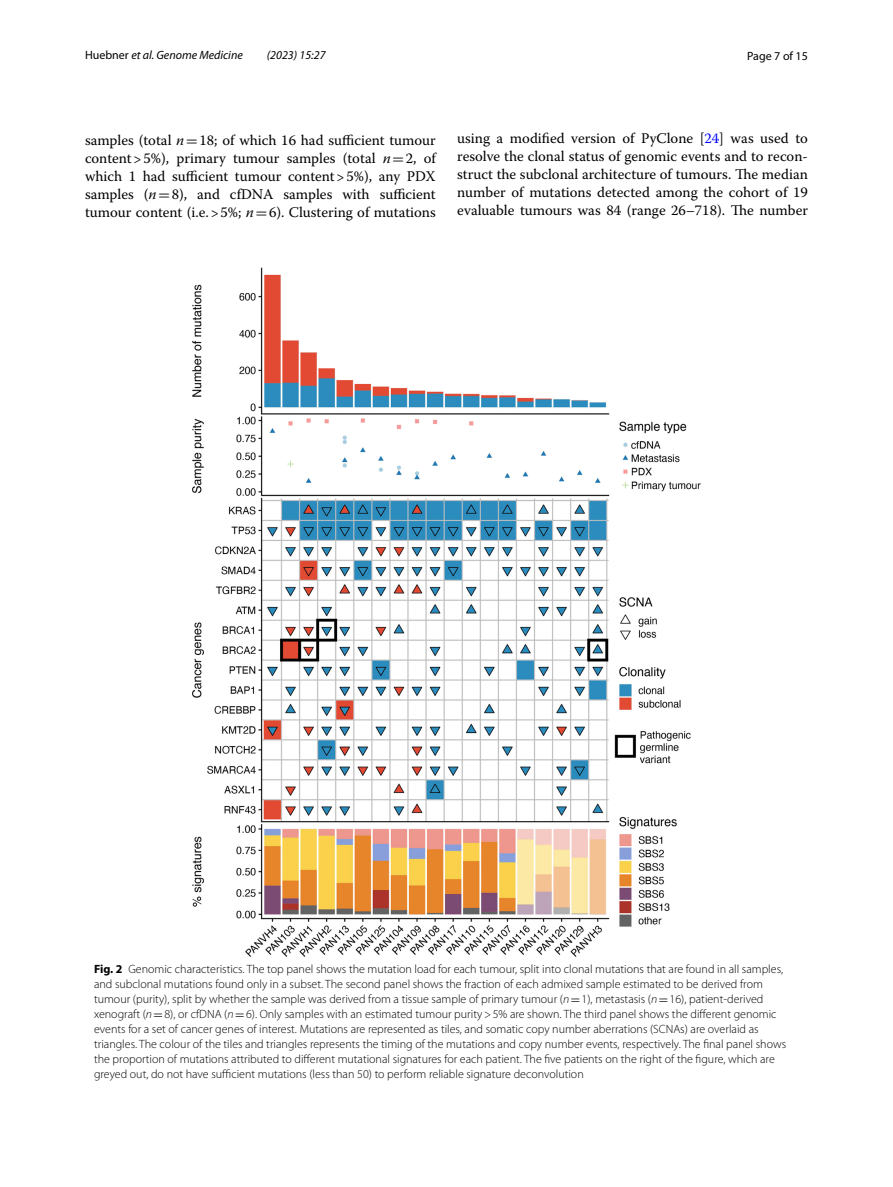
<style>
.page{position:relative;width:893px;height:1187px;background:#fff}
.page>*{position:absolute;margin:0;border:0;box-sizing:border-box;transform-origin:0 0}
.t1{font:14.7px/18px "Warnock Pro";color:#000;text-align:justify}
.t2{font:300 12px/15px "Myriad Pro";color:#000}
.t3{font:italic 12px "Myriad Pro";color:#000}
.t4{font:12px "Myriad Pro";color:#000}
.s1{font-style:normal}
.s2{font-style:italic}
.s3{font-family:"MTSY"}
.s4{color:#00f}
.s5{font-weight:700}
.s6{font-family:"MTSY";font-weight:400}
</style>
<div class="page">
<img style="left:192px;top:267px;width:509px;height:690px">
<p class="t3" style="left:85px;top:48px;width:159px"><span class="s1">Huebner</span> et al. Genome Medicine</p>
<p class="t3" style="left:267px;top:48px;width:60px">(2023) 15:27</p>
<p class="t4" style="left:747px;top:48px;width:62px">Page 7 of 15</p>
<p class="t1" style="left:85px;top:131px;width:352px">samples (total <span class="s2">n</span><span class="s3">=</span>18; of which 16 had sufficient tumour content&gt;5%), primary tumour samples (total <span class="s2">n</span><span class="s3">=</span>2, of which 1 had sufficient tumour content&gt;5%), any PDX samples (<span class="s2">n</span><span class="s3">=</span>8), and cfDNA samples with sufficient tumour content (i.e.&gt;5%; <span class="s2">n</span><span class="s3">=</span>6). Clustering of mutations</p>
<p class="t1" style="left:457px;top:128px;width:352px">using a modified version of PyClone [<span class="s4">24</span>] was used to resolve the clonal status of genomic events and to recon&shy;struct the subclonal architecture of tumours. The median number of mutations detected among the cohort of 19 evaluable tumours was 84 (range 26–718). The number</p>
<p class="t2" style="left:94px;top:961px;width:694px"><span class="s5">Fig. 2</span> Genomic characteristics. The top panel shows the mutation load for each tumour, split into clonal mutations that are found in all samples, and subclonal mutations found only in a subset. The second panel shows the fraction of each admixed sample estimated to be derived from tumour (purity), split by whether the sample was derived from a tissue sample of primary tumour (<span class="s2">n</span><span class="s6">=</span>1), metastasis (<span class="s2">n</span><span class="s6">=</span>16), patient-derived xenograft (<span class="s2">n</span><span class="s6">=</span>8), or cfDNA (<span class="s2">n</span><span class="s6">=</span>6). Only samples with an estimated tumour purity&gt;5% are shown. The third panel shows the different genomic events for a set of cancer genes of interest. Mutations are represented as tiles, and somatic copy number aberrations (SCNAs) are overlaid as triangles. The colour of the tiles and triangles represents the timing of the mutations and copy number events, respectively. The final panel shows the proportion of mutations attributed to different mutational signatures for each patient. The five patients on the right of the figure, which are greyed out, do not have sufficient mutations (less than 50) to perform reliable signature deconvolution</p>
</div>
